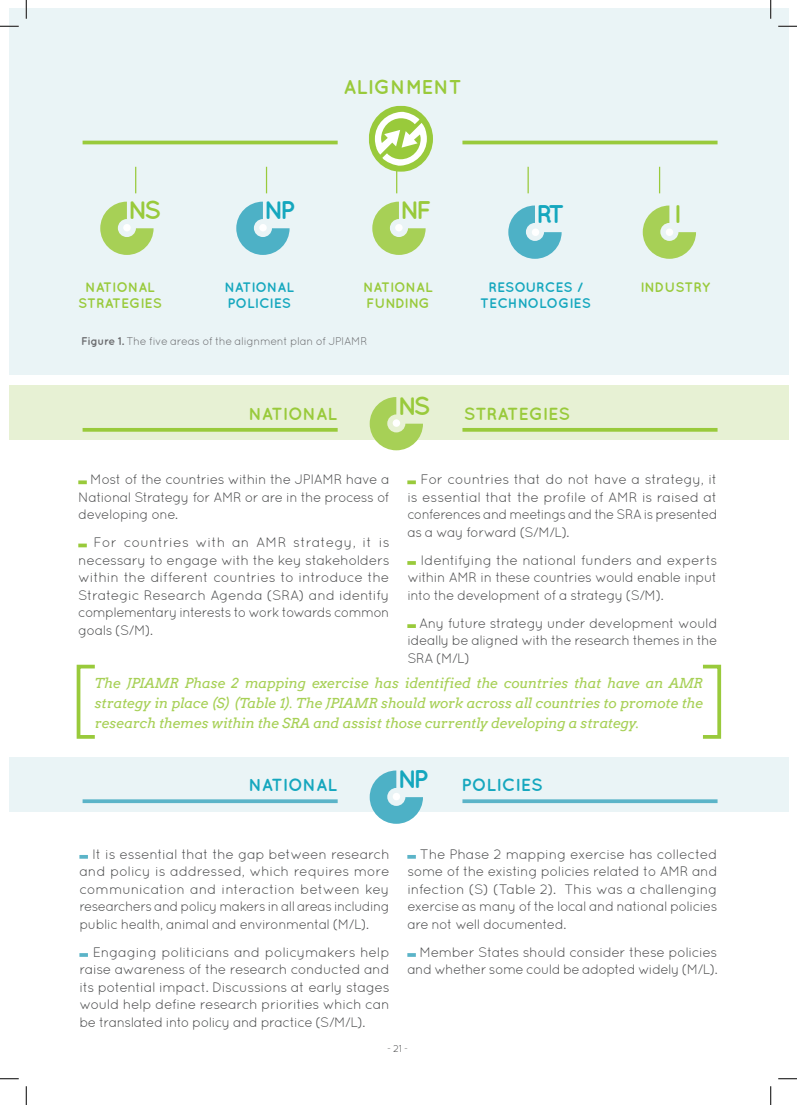
<style>
.page{position:relative;width:797px;height:1105px;background:#fff}
.page>*{position:absolute;margin:0;border:0;box-sizing:border-box;transform-origin:0 0}
.t1{font:700 25.62px "Quicksand";color:#99ca3b}
.t2{font:700 25.62px "Quicksand";color:#15a7be}
.t3{font:700 20px "Quicksand";color:#99ca3b}
.AligmentTitels{font:700 17.5px "Quicksand";color:#99ca3b}
.AligmentTitels-2{font:700 17.5px "Quicksand";color:#15a7be}
.body{font:13.75px/17.5px "Quicksand";letter-spacing:-.045em;color:#4b4c4d;text-align:justify}
.t4{font:italic 13.75px/20px "Arvo";letter-spacing:-.015em;color:#a7d056;text-align:justify}
.aligmentFigure{font:700 13.75px/16.5px "Quicksand";color:#99ca3b;text-align:center}
.aligmentFigure-2{font:700 13.75px/16.5px "Quicksand";color:#15a7be}
.t5{font:11.25px "Quicksand";letter-spacing:-.03em;color:#6c6d70}
.t6{font:10px "Quicksand";color:#4b4c4d}
.s1{font-weight:700}
</style>
<div class="page">
<div style="left:9px;top:9px;width:779px;height:366px;background:#eaf4f6"></div>
<svg style="left:78px;top:480px;width:9px;height:4px"></svg>
<svg style="left:78px;top:544px;width:9px;height:3px"></svg>
<svg style="left:369px;top:106px;width:64px;height:87px"></svg>
<hr style="left:462px;top:141px;width:255px;height:3px;background:#99ca3b">
<hr style="left:83px;top:141px;width:255px;height:3px;background:#99ca3b">
<svg style="left:135px;top:167px;width:1px;height:26px"></svg>
<hr style="left:527px;top:167px;width:2px;height:26px;background:#99ca3b">
<svg style="left:659px;top:167px;width:1px;height:26px"></svg>
<svg style="left:266px;top:167px;width:1px;height:26px"></svg>
<svg style="left:100px;top:202px;width:54px;height:53px"></svg>
<div style="left:123px;top:224px;width:8px;height:7px;background:#fff;border-radius:50%"></div>
<div style="left:9px;top:385px;width:779px;height:55px;background:#e7f1d4"></div>
<svg style="left:462px;top:428px;width:255px;height:4px"></svg>
<svg style="left:83px;top:428px;width:255px;height:4px"></svg>
<svg style="left:370px;top:397px;width:53px;height:53px"></svg>
<div style="left:392px;top:419px;width:8px;height:8px;background:#fff;border-radius:50%"></div>
<svg style="left:236px;top:202px;width:53px;height:53px"></svg>
<div style="left:259px;top:224px;width:8px;height:7px;background:#fff;border-radius:50%"></div>
<svg style="left:372px;top:202px;width:53px;height:53px"></svg>
<div style="left:395px;top:224px;width:7px;height:7px;background:#fff;border-radius:50%"></div>
<svg style="left:508px;top:205px;width:53px;height:54px"></svg>
<div style="left:532px;top:228px;width:7px;height:8px;background:#fff;border-radius:50%"></div>
<svg style="left:642px;top:205px;width:54px;height:54px"></svg>
<div style="left:665px;top:228px;width:8px;height:8px;background:#fff;border-radius:50%"></div>
<svg style="left:407px;top:480px;width:9px;height:4px"></svg>
<svg style="left:407px;top:561px;width:9px;height:4px"></svg>
<svg style="left:407px;top:624px;width:9px;height:4px"></svg>
<svg style="left:79px;top:855px;width:9px;height:4px"></svg>
<svg style="left:79px;top:953px;width:9px;height:4px"></svg>
<svg style="left:407px;top:855px;width:9px;height:4px"></svg>
<svg style="left:407px;top:953px;width:9px;height:4px"></svg>
<div style="left:9px;top:757px;width:779px;height:54px;background:#eaf4f6"></div>
<svg style="left:462px;top:799px;width:255px;height:4px"></svg>
<svg style="left:83px;top:799px;width:255px;height:4px"></svg>
<svg style="left:370px;top:770px;width:53px;height:54px"></svg>
<div style="left:392px;top:793px;width:8px;height:7px;background:#fff;border-radius:50%"></div>
<div style="left:77px;top:665px;width:20px;height:74px;border:4px solid #99ca3b"></div>
<div style="left:701px;top:665px;width:20px;height:74px;border:4px solid #99ca3b"></div>
<svg style="left:0;top:25px;width:19px;height:2px"></svg>
<svg style="left:778px;top:25px;width:19px;height:2px"></svg>
<svg style="left:0;top:1078px;width:19px;height:1px"></svg>
<svg style="left:778px;top:1078px;width:19px;height:1px"></svg>
<svg style="left:25px;top:0;width:2px;height:19px"></svg>
<svg style="left:25px;top:1086px;width:2px;height:19px"></svg>
<svg style="left:770px;top:0;width:1px;height:19px"></svg>
<svg style="left:770px;top:1086px;width:1px;height:19px"></svg>
<p class="t1" style="left:128px;top:195px;width:34px">NS</p>
<p class="t3" style="left:343px;top:75px;width:119px">ALIGNMENT</p>
<p class="t2" style="left:264px;top:195px;width:32px">NP</p>
<p class="t1" style="left:400px;top:195px;width:33px">NF</p>
<p class="t2" style="left:536px;top:199px;width:30px">RT</p>
<p class="t1" style="left:674px;top:199px;width:9px">I</p>
<p class="aligmentFigure" style="left:78px;top:278px;width:85px">NATIONAL<br>STRATEGIES</p>
<p class="aligmentFigure-2" style="left:224px;top:278px;width:71px">NATIONAL<br>POLICIES</p>
<p class="aligmentFigure" style="left:363px;top:278px;width:71px;text-align:left">NATIONAL<br>FUNDING</p>
<p class="aligmentFigure-2" style="left:480px;top:278px;width:112px;text-align:center">RESOURCES /<br>TECHNOLOGIES</p>
<p class="aligmentFigure" style="left:640px;top:278px;width:71px">INDUSTRY</p>
<p class="t5" style="left:81px;top:335px;width:288px"><span class="s1">Figure 1.</span> The five areas of the alignment plan of JPIAMR</p>
<p class="AligmentTitels" style="left:248px;top:403px;width:90px">NATIONAL</p>
<p class="t1" style="left:398px;top:390px;width:34px">NS</p>
<p class="AligmentTitels" style="left:464px;top:403px;width:108px">STRATEGIES</p>
<p class="body" style="left:78px;top:470px;width:313px;text-indent:12px">Most of the countries within the JPIAMR have a National Strategy for AMR or are in the process of developing one.</p>
<p class="body" style="left:78px;top:534px;width:313px;text-indent:15px">For countries with an AMR strategy, it is necessary to engage with the key stakeholders within the different countries to introduce the Strategic Research Agenda (SRA) and identify complementary interests to work towards common goals (S/M).</p>
<p class="body" style="left:407px;top:470px;width:312px;text-indent:13px">For countries that do not have a strategy, it is essential that the profile of AMR is raised at conferences and meetings and the SRA is presented as a way forward (S/M/L).</p>
<p class="body" style="left:407px;top:551px;width:312px;text-indent:13px">Identifying the national funders and experts within AMR in these countries would enable input into the development of a strategy (S/M).</p>
<p class="body" style="left:407px;top:614px;width:312px;text-indent:12px">Any future strategy under development would ideally be aligned with the research themes in the SRA (M/L)</p>
<p class="t4" style="left:95px;top:673px;width:609px">The JPIAMR Phase 2 mapping exercise has identified the countries that have an AMR strategy in place (S) (Table 1). The JPIAMR should work across all countries to promote the research themes within the SRA and assist those currently developing a strategy.</p>
<p class="AligmentTitels-2" style="left:248px;top:774px;width:90px">NATIONAL</p>
<p class="t2" style="left:398px;top:764px;width:32px">NP</p>
<p class="AligmentTitels-2" style="left:461px;top:774px;width:83px">POLICIES</p>
<p class="body" style="left:79px;top:845px;width:312px;text-indent:13px">It is essential that the gap between research and policy is addressed, which requires more communication and interaction between key researchers and policy makers in all areas including public health, animal and environmental (M/L).</p>
<p class="body" style="left:79px;top:943px;width:312px;text-indent:13px">Engaging politicians and policymakers help raise awareness of the research conducted and its potential impact. Discussions at early stages would help define research priorities which can be translated into policy and practice (S/M/L).</p>
<p class="body" style="left:407px;top:845px;width:312px;text-indent:13px">The Phase 2 mapping exercise has collected some of the existing policies related to AMR and infection (S) (Table 2). This was a challenging exercise as many of the local and national policies are not well documented.</p>
<p class="body" style="left:407px;top:943px;width:312px;text-align:right">Member States should consider these policies and whether some could be adopted widely (M/L).</p>
<p class="t6" style="left:387px;top:1043px;width:23px">- 21 -</p>
</div>
